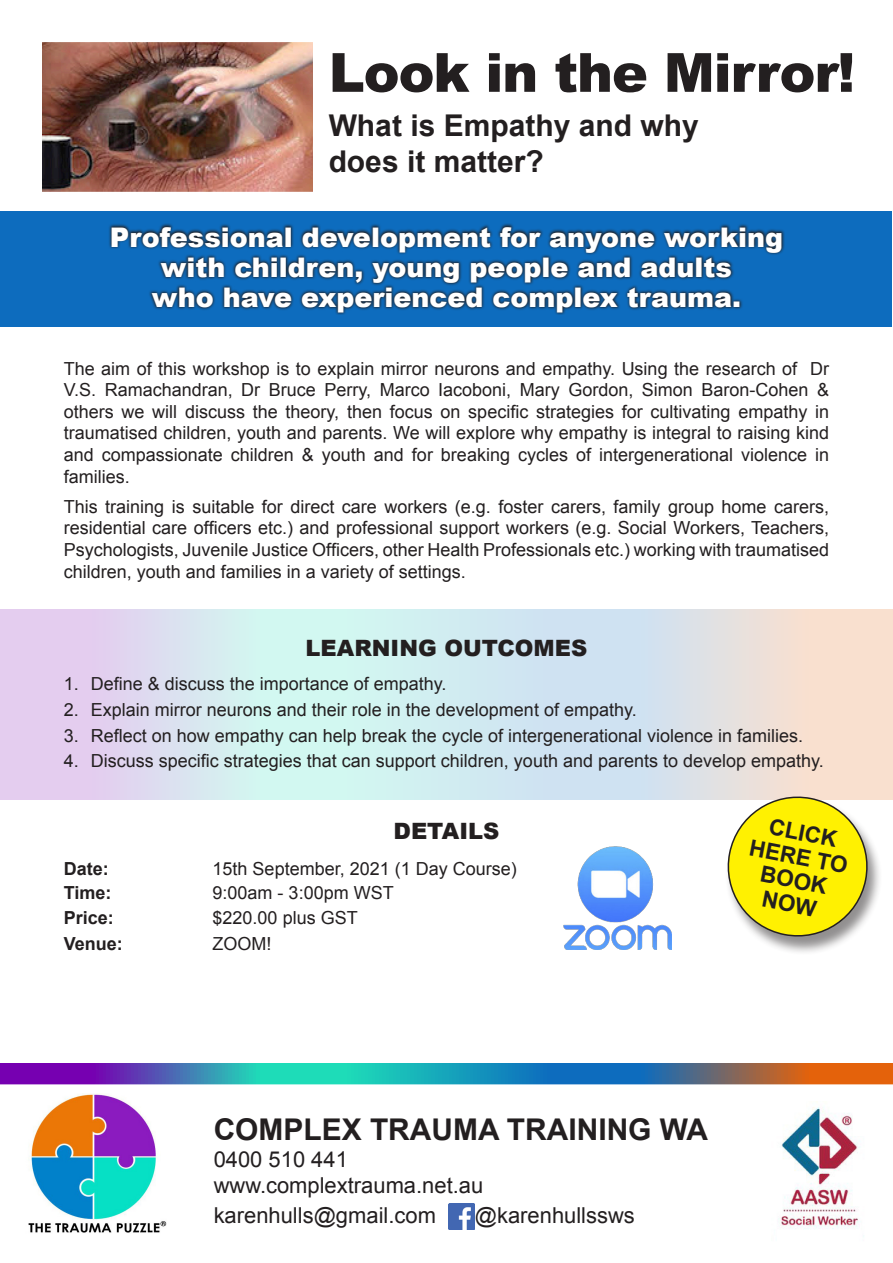
<style>
.page{position:relative;width:893px;height:1263px;background:#fff}
.page>*{position:absolute;margin:0;border:0;box-sizing:border-box;transform-origin:0 0}
.t1{font:900 54px "Arial";letter-spacing:-.02em;color:#231f20}
.t2{font:700 30px/36px "Arial";color:#231f20}
.t3{font:900 27px/30px "Arial";color:#fff;text-align:center}
.t4{font:900 22.5px "Arial";color:#231f20}
.t5{font:700 22.5px/24px "Arial";color:#231f20;text-align:center}
.t6{font:21.9px "Arial";color:#231f20}
.t7{font:18px/21.6px "Arial";color:#231f20;text-align:justify}
.t8{font:700 18px "Arial";color:#231f20}
</style>
<div class="page">
<svg style="left:1px;top:610px;width:891px;height:189px;background:#dbe3ea"></svg>
<div style="left:1px;top:211px;width:891px;height:116px;background:#0d6cbe"></div>
<svg style="left:3px;top:1066px;width:887px;height:15px;background:#4e7798"></svg>
<svg style="left:109px;top:223px;width:676px;height:92px"></svg>
<img style="left:778px;top:1107px;width:86px;height:130px">
<img style="left:448px;top:1203px;width:26px;height:26px">
<div style="left:724px;top:798px;width:159px;height:158px;background:#231f20;opacity:.5"></div>
<svg style="left:721px;top:789px;width:154px;height:153px"></svg>
<img style="left:28px;top:1093px;width:139px;height:140px">
<img style="left:43px;top:43px;width:269px;height:149px">
<img style="left:563px;top:847px;width:109px;height:102px">
<p class="t1" style="left:329px;top:33px;width:528px">Look in the Mirror!</p>
<p class="t2" style="left:329px;top:109px;width:372px">What is Empathy and why does it matter?</p>
<p class="t3" style="left:110px;top:221px;width:675px">Professional development for anyone working with children, young people and adults<br>who have experienced complex trauma.</p>
<p class="t7" style="left:64px;top:358px;width:767px">The aim of this workshop is to explain mirror neurons and empathy. Using the research of Dr V.S. Ramachandran, Dr Bruce Perry, Marco Iacoboni, Mary Gordon, Simon Baron-Cohen &amp; others we will discuss the theory, then focus on specific strategies for cultivating empathy in traumatised children, youth and parents. We will explore why empathy is integral to raising kind and compassionate children &amp; youth and for breaking cycles of intergenerational violence in families.</p>
<p class="t7" style="left:64px;top:496px;width:767px">This training is suitable for direct care workers (e.g. foster carers, family group home carers, residential care officers etc.) and professional support workers (e.g. Social Workers, Teachers, Psychologists, Juvenile Justice Officers, other Health Professionals etc.) working with traumatised children, youth and families in a variety of settings.</p>
<p class="t4" style="left:306px;top:631px;width:283px">LEARNING OUTCOMES</p>
<p class="t7" style="left:64px;top:673px;width:384px">1. Define &amp; discuss the importance of empathy.</p>
<p class="t7" style="left:64px;top:699px;width:574px">2. Explain mirror neurons and their role in the development of empathy.</p>
<p class="t7" style="left:64px;top:725px;width:741px">3. Reflect on how empathy can help break the cycle of intergenerational violence in families.</p>
<p class="t7" style="left:64px;top:750px;width:762px">4. Discuss specific strategies that can support children, youth and parents to develop empathy.</p>
<p class="t4" style="left:393px;top:814px;width:107px">DETAILS</p>
<p class="t5" style="left:756px;top:812px;width:101px;rotate:11deg">CLICK<br>HERE TO<br>BOOK<br>NOW</p>
<p class="t8" style="left:64px;top:856px;width:46px">Date:</p>
<p class="t7" style="left:213px;top:858px;width:306px">15th September, 2021 (1 Day Course)</p>
<p class="t8" style="left:64px;top:881px;width:49px">Time:</p>
<p class="t7" style="left:213px;top:882px;width:183px">9:00am - 3:00pm WST</p>
<p class="t8" style="left:64px;top:905px;width:52px">Price:</p>
<p class="t7" style="left:213px;top:907px;width:147px">$220.00 plus GST</p>
<p class="t8" style="left:64px;top:931px;width:61px">Venue:</p>
<p class="t7" style="left:213px;top:933px;width:61px">ZOOM!</p>
<p class="t2" style="left:214px;top:1113px;width:496px">COMPLEX TRAUMA TRAINING WA</p>
<p class="t6" style="left:214px;top:1144px;width:136px">0400 510 441</p>
<p class="t6" style="left:214px;top:1171px;width:271px">www.complextrauma.net.au</p>
<p class="t6" style="left:214px;top:1201px;width:224px">karenhulls@gmail.com</p>
<p class="t6" style="left:475px;top:1201px;width:162px">@karenhullssws</p>
</div>
